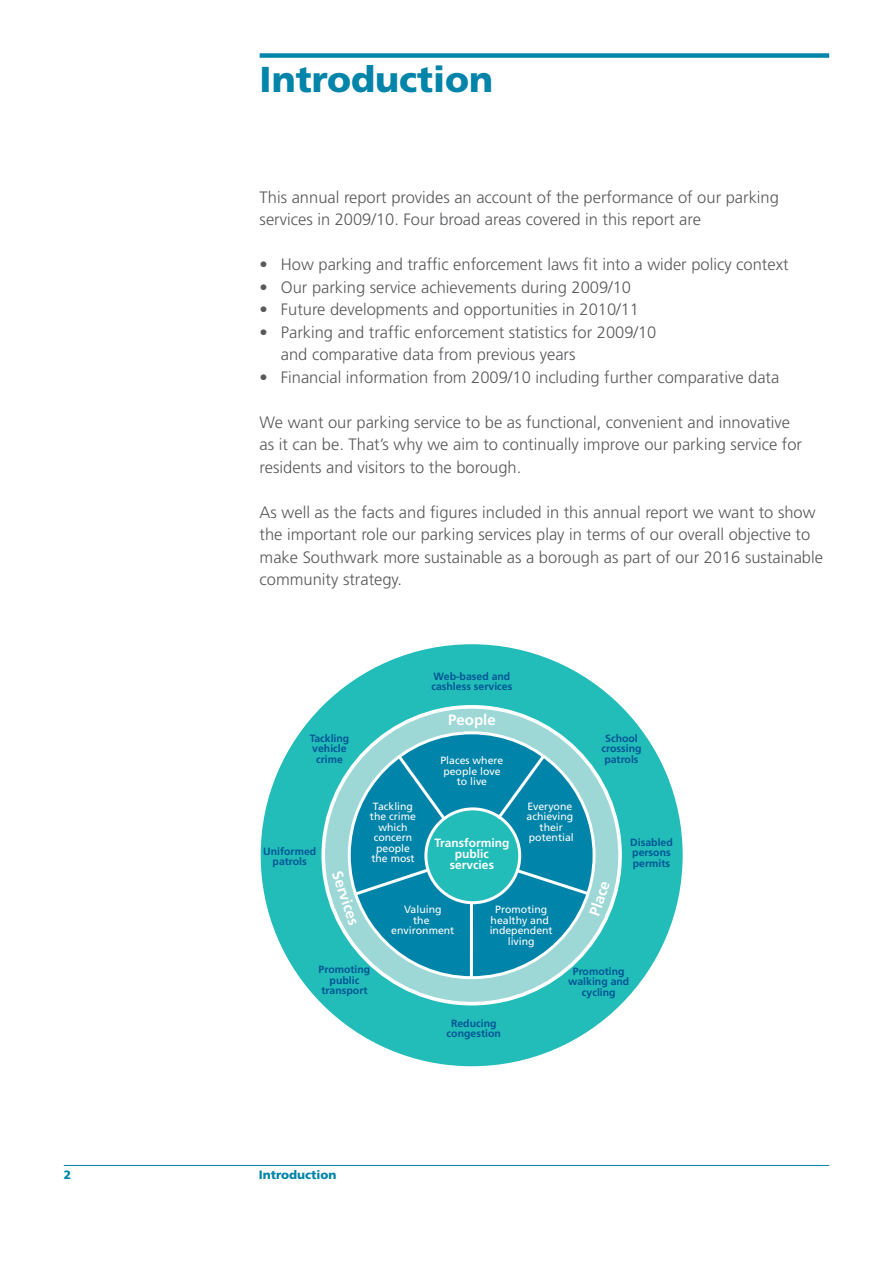
<style>
.page{position:relative;width:893px;height:1263px;background:#fff}
.page>*{position:absolute;margin:0;border:0;box-sizing:border-box;transform-origin:0 0}
.t1{font:900 36px "Frutiger";color:#0084a9}
.t2{font:300 16.5px/22.5px "Frutiger";color:#58595b}
.t3{font:700 15px "Frutiger";color:#fff}
.t4{font:700 12px/11.4px "Frutiger";color:#fff;text-align:center}
.t5{font:900 12px "Frutiger";color:#0084a9}
.t6{font:700 10.5px/10.5px "Frutiger";color:#005695;text-align:center}
.t7{font:10.5px/10.5px "Frutiger";color:#fff;text-align:center}
</style>
<div class="page">
<hr style="left:64px;top:1165px;width:765px;height:1px;background:#0084a9">
<div style="left:260px;top:53px;width:569px;height:5px;background:#0084a9"></div>
<div style="left:261px;top:644px;width:422px;height:422px;background:#22bcb9;border-radius:50%"></div>
<svg style="left:323px;top:707px;width:297px;height:297px;background:#a9dcdb"></svg>
<div style="left:349px;top:733px;width:245px;height:245px;background:#0084a9;border-radius:50%"></div>
<div style="left:426px;top:809px;width:94px;height:94px;background:#22bcb9;border-radius:50%"></div>
<div style="left:424px;top:807px;width:97px;height:97px;border:3px solid #fff;border-radius:50%"></div>
<svg style="left:395px;top:752px;width:53px;height:71px"></svg>
<svg style="left:352px;top:866px;width:79px;height:32px"></svg>
<hr style="left:470px;top:902px;width:3px;height:77px;background:#fff">
<svg style="left:514px;top:867px;width:78px;height:30px"></svg>
<svg style="left:494px;top:751px;width:54px;height:71px"></svg>
<h1 class="t1" style="left:260px;top:57px;width:235px">Introduction</h1>
<p class="t2" style="left:260px;top:186px;width:521px">This annual report provides an account of the performance of our parking services in 2009/10. Four broad areas covered in this report are</p>
<p class="t2" style="left:260px;top:253px;width:530px">• How parking and traffic enforcement laws fit into a wider policy context</p>
<p class="t2" style="left:260px;top:276px;width:373px">• Our parking service achievements during 2009/10</p>
<p class="t2" style="left:260px;top:298px;width:381px">• Future developments and opportunities in 2010/11</p>
<p class="t2" style="left:281px;top:321px;width:377px;text-indent:-21px">• Parking and traffic enforcement statistics for 2009/10 and comparative data from previous years</p>
<p class="t2" style="left:260px;top:366px;width:521px">• Financial information from 2009/10 including further comparative data</p>
<p class="t2" style="left:260px;top:411px;width:544px">We want our parking service to be as functional, convenient and innovative as it can be. That’s why we aim to continually improve our parking service for residents and visitors to the borough.</p>
<p class="t2" style="left:260px;top:501px;width:565px">As well as the facts and figures included in this annual report we want to show the important role our parking services play in terms of our overall objective to make Southwark more sustainable as a borough as part of our 2016 sustainable community strategy.</p>
<p class="t6" style="left:431px;top:671px;width:83px;text-align:left">Web-based and cashless services</p>
<p class="t3" style="left:448px;top:711px;width:49px">People</p>
<p class="t6" style="left:310px;top:732px;width:41px">Tackling vehicle crime</p>
<p class="t6" style="left:601px;top:732px;width:42px">School crossing patrols</p>
<p class="t7" style="left:440px;top:755px;width:65px">Places where people love to live</p>
<p class="t6" style="left:263px;top:846px;width:55px">Uniformed patrols</p>
<p class="t7" style="left:370px;top:801px;width:48px">Tackling the crime which concern people the most</p>
<p class="t7" style="left:526px;top:801px;width:49px">Everyone achieving their potential</p>
<p class="t4" style="left:434px;top:837px;width:76px">Transforming public servcies</p>
<p class="t3" style="left:345px;top:868px;width:58px;rotate:71deg">Services</p>
<p class="t3" style="left:585px;top:912px;width:37px;rotate:-71deg">Place</p>
<p class="t7" style="left:391px;top:904px;width:65px">Valuing<br>the environment</p>
<p class="t7" style="left:490px;top:904px;width:65px">Promoting healthy and independent living</p>
<p class="t6" style="left:630px;top:837px;width:44px;text-align:left">Disabled persons permits</p>
<p class="t6" style="left:319px;top:964px;width:53px">Promoting public transport</p>
<p class="t6" style="left:568px;top:966px;width:63px">Promoting walking and cycling</p>
<p class="t5" style="left:64px;top:1167px;width:9px">2</p>
<p class="t5" style="left:259px;top:1167px;width:79px">Introduction</p>
<p class="t6" style="left:447px;top:1018px;width:56px">Reducing congestion</p>
</div>
